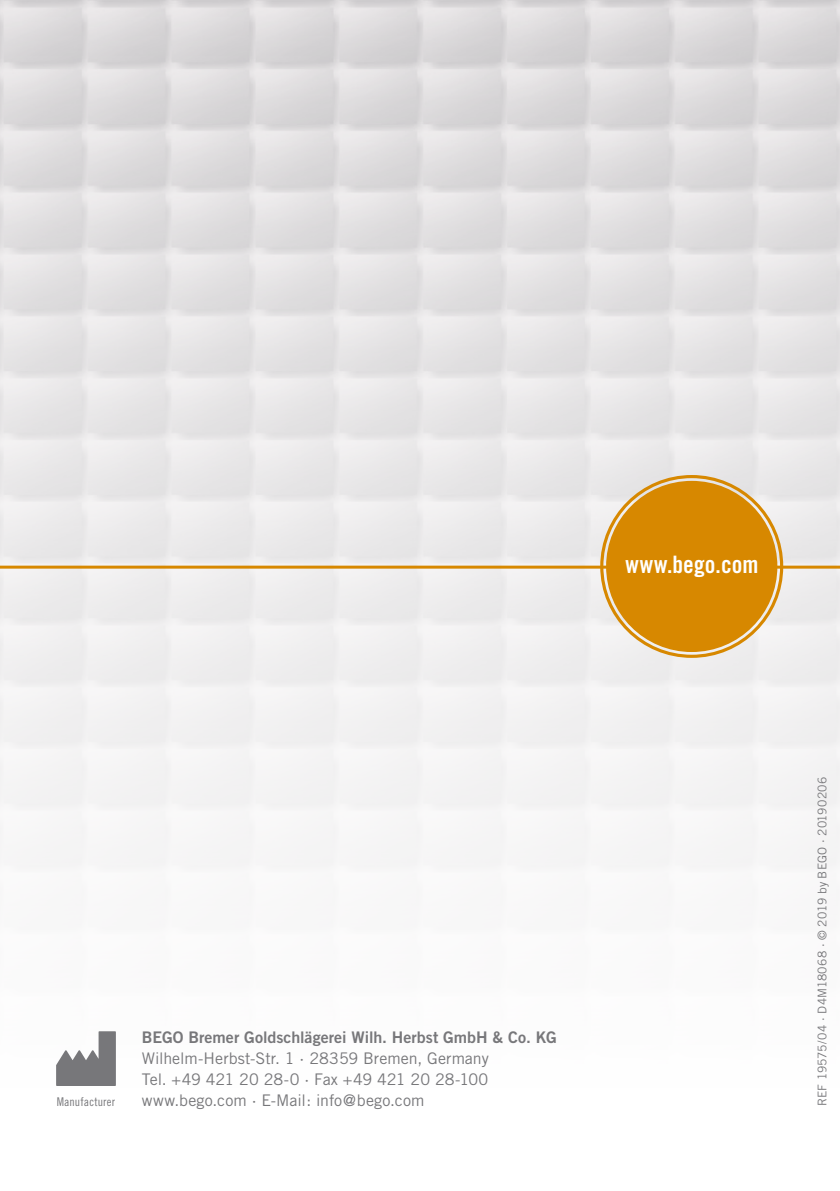
<style>
.page{position:relative;width:840px;height:1191px;background:#fff}
.page>*{position:absolute;margin:0;border:0;box-sizing:border-box;transform-origin:0 0}
.t1{font:24px "Trade Gothic Bold Cond Twenty";letter-spacing:.005em;color:#fff}
.t2{font:16px/21px "Trade Gothic";color:#77777a}
.t3{font:16px "Trade Gothic Bold Two";color:#77777a}
.t4{font:12px "Trade Gothic";letter-spacing:.005em;color:#77777a}
.t5{font:12px "Trade Gothic Cond Eighteen";letter-spacing:.01em;color:#77777a}
</style>
<div class="page">
<img style="left:0;top:0;width:839px;height:867px">
<hr style="left:0;top:565px;width:839px;height:3px;background:#d78800">
<div style="left:605px;top:481px;width:172px;height:171px;background:#d78800;border-radius:50%"></div>
<img style="left:56px;top:1031px;width:60px;height:55px">
<h1 class="t1" style="left:625px;top:550px;width:134px">www.bego.com</h1>
<p class="t3" style="left:142px;top:1027px;width:416px">BEGO Bremer Goldschlägerei Wilh. Herbst GmbH &amp; Co. KG</p>
<p class="t2" style="left:142px;top:1047px;width:348px">Wilhelm-Herbst-Str. 1 · 28359 Bremen, Germany<br>Tel. +49 421 20 28-0 · Fax +49 421 20 28-100</p>
<p class="t5" style="left:57px;top:1094px;width:60px">Manufacturer</p>
<p class="t2" style="left:142px;top:1089px;width:284px">www.bego.com · E-Mail: info@bego.com</p>
<p class="t4" style="left:814px;top:1106px;width:330px;rotate:-90deg">REF 19575/04 · D4M18068 · © 2019 by BEGO · 20190206</p>
</div>
